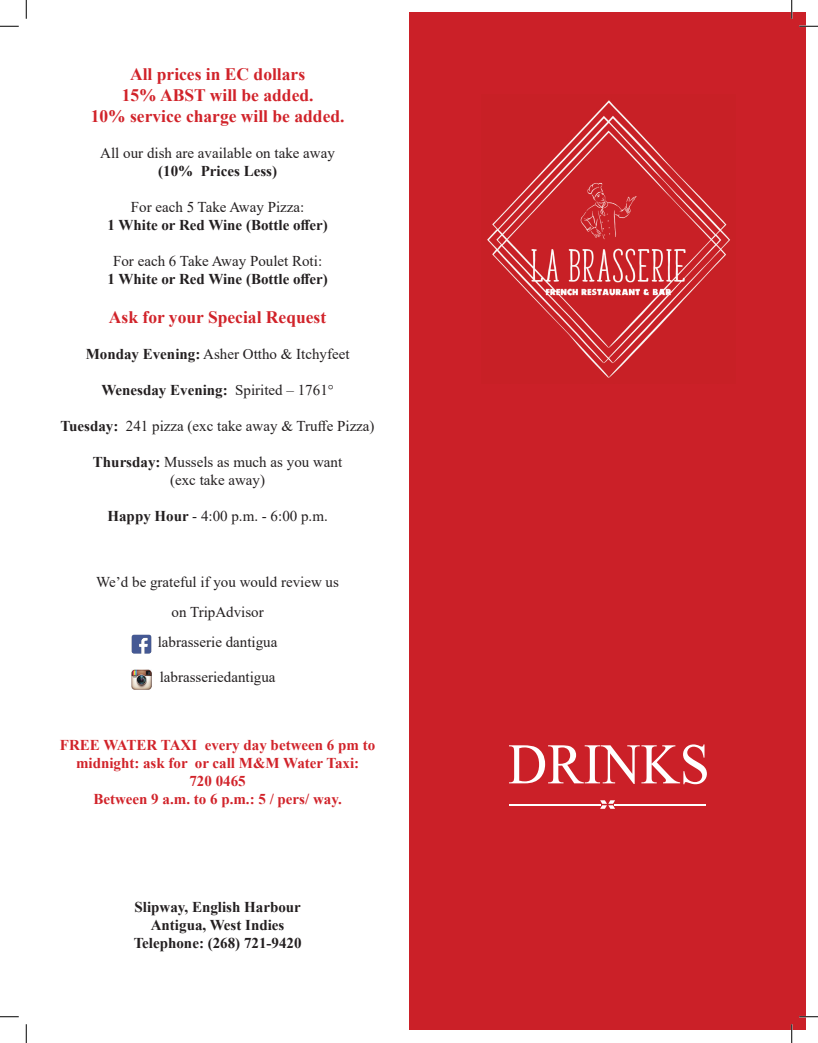
<style>
.page{position:relative;width:818px;height:1043px;background:#fff}
.page>*{position:absolute;margin:0;border:0;box-sizing:border-box;transform-origin:0 0}
.t1{font:700 17.5px/21px "Times New Roman";color:#d1232a;text-align:center}
.t2{font:15px/30px "Times New Roman";color:#231f20;text-align:center}
.t3{font:700 15px/18px "Times New Roman";color:#231f20;text-align:center}
.t4{font:700 15px/18px "Times New Roman";color:#d1232a;text-align:center}
.s1{font-weight:700}
.s2{font-weight:400}
</style>
<div class="page">
<div style="left:409px;top:13px;width:396px;height:1017px;background:#cb2028"></div>
<img style="left:487px;top:100px;width:243px;height:278px">
<hr style="left:509px;top:804px;width:92px;height:1px;background:#fff">
<svg style="left:600px;top:800px;width:15px;height:8px"></svg>
<hr style="left:614px;top:804px;width:91px;height:1px;background:#fff">
<svg style="left:509px;top:744px;width:197px;height:40px"></svg>
<img style="left:131px;top:634px;width:21px;height:20px">
<img style="left:131px;top:669px;width:21px;height:20px">
<svg style="left:0;top:25px;width:19px;height:2px"></svg>
<svg style="left:799px;top:25px;width:19px;height:2px"></svg>
<svg style="left:0;top:1016px;width:19px;height:1px"></svg>
<svg style="left:799px;top:1015px;width:19px;height:2px"></svg>
<svg style="left:25px;top:0;width:2px;height:19px"></svg>
<svg style="left:25px;top:1024px;width:2px;height:18px"></svg>
<svg style="left:790px;top:0;width:2px;height:19px"></svg>
<svg style="left:790px;top:1024px;width:2px;height:18px"></svg>
<p class="t1" style="left:91px;top:63px;width:255px">All prices in EC dollars<br>15% ABST will be added.<br>10% service charge will be added.</p>
<p class="t2" style="left:100px;top:138px;width:236px">All our dish are available on take away</p>
<p class="t3" style="left:158px;top:162px;width:120px">(10% Prices Less)</p>
<p class="t2" style="left:131px;top:192px;width:175px">For each 5 Take Away Pizza:</p>
<p class="t3" style="left:107px;top:216px;width:222px">1 White or Red Wine (Bottle offer)</p>
<p class="t2" style="left:113px;top:246px;width:210px">For each 6 Take Away Poulet Roti:</p>
<p class="t3" style="left:107px;top:270px;width:222px">1 White or Red Wine (Bottle offer)</p>
<p class="t1" style="left:109px;top:306px;width:219px">Ask for your Special Request</p>
<p class="t2" style="left:86px;top:339px;width:265px"><span class="s1">Monday Evening:</span> Asher Ottho &amp; Itchyfeet</p>
<p class="t3" style="left:101px;top:381px;width:234px">Wenesday Evening: <span class="s2">Spirited – 1761°</span></p>
<p class="t2" style="left:61px;top:411px;width:315px"><span class="s1">Tuesday:</span> 241 pizza (exc take away &amp; Truffe Pizza)</p>
<p class="t2" style="left:93px;top:453px;width:251px;line-height:18px"><span class="s1">Thursday:</span> Mussels as much as you want (exc take away)</p>
<p class="t2" style="left:107px;top:501px;width:222px"><span class="s1">Happy Hour</span> - 4:00 p.m. - 6:00 p.m.</p>
<p class="t2" style="left:96px;top:567px;width:244px">We’d be grateful if you would review us on TripAdvisor<br>labrasserie dantigua</p>
<p class="t2" style="left:160px;top:662px;width:117px">labrasseriedantigua</p>
<p class="t4" style="left:60px;top:735px;width:317px">FREE WATER TAXI every day between 6 pm to midnight: ask for or call M&amp;M Water Taxi:<br>720 0465<br>Between 9 a.m. to 6 p.m.: 5 / pers/ way.</p>
<p class="t3" style="left:134px;top:897px;width:169px">Slipway, English Harbour<br>Antigua, West Indies<br>Telephone: (268) 721-9420</p>
</div>
